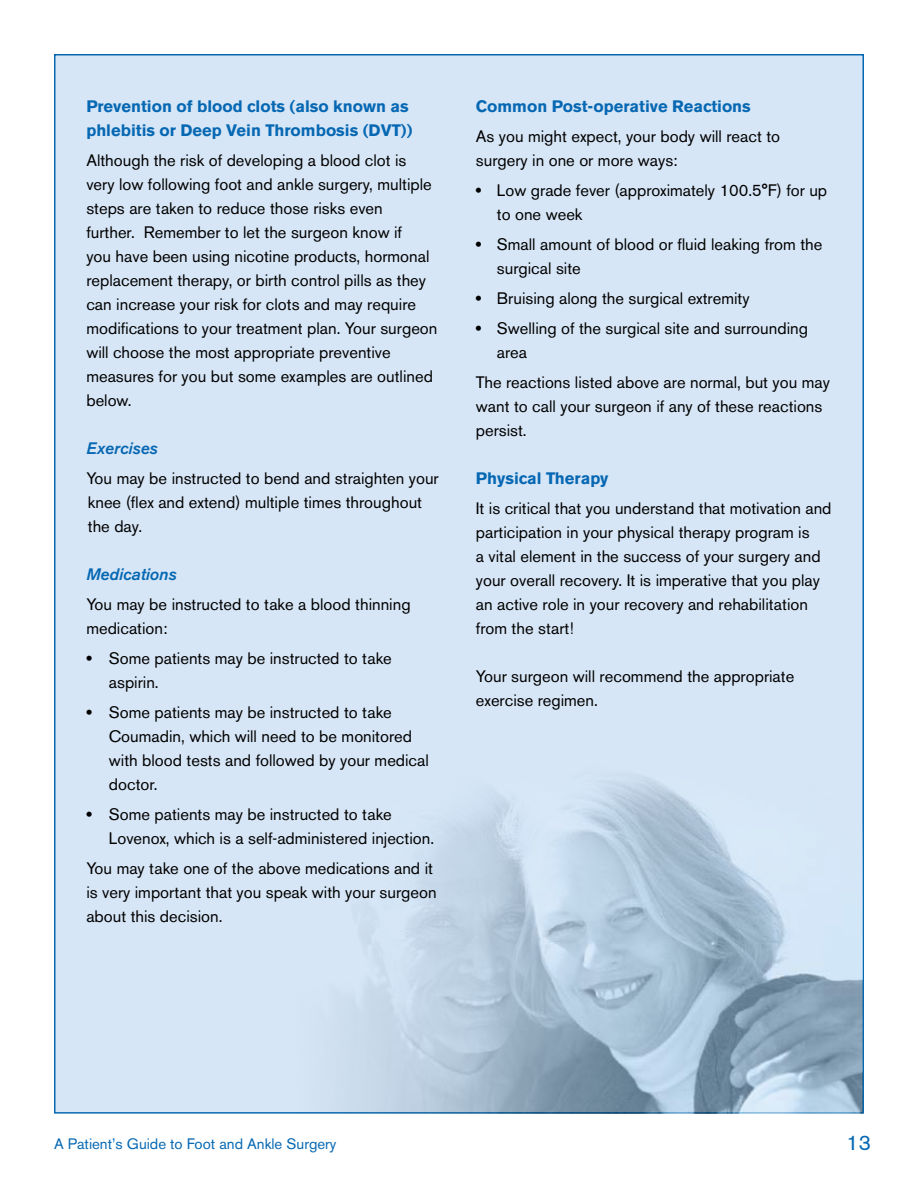
<style>
.page{position:relative;width:918px;height:1188px;background:#fff}
.page>*{position:absolute;margin:0;border:0;box-sizing:border-box;transform-origin:0 0}
.t1{font:21px "Akzidenz Grotesk BE";color:#0668b3}
.t2{font:16.5px/24px "Akzidenz Grotesk BE";color:#000}
.t3{font:700 16.5px/24px "Akzidenz Grotesk BE";color:#0668b3}
.t4{font:italic 500 16.5px "Akzidenz Grotesk BE";color:#0668b3}
.t5{font:15px "Akzidenz Grotesk BE";color:#0668b3}
.s1{font-weight:700}
</style>
<div class="page">
<div style="left:54px;top:54px;width:810px;height:1060px;background:#d7e6f6;border:2px solid #0668b3"></div>
<img style="left:272px;top:720px;width:591px;height:393px">
<p class="t3" style="left:86px;top:94px;width:328px">Prevention of blood clots (also known as phlebitis or Deep Vein Thrombosis (DVT))</p>
<p class="t2" style="left:86px;top:148px;width:353px">Although the risk of developing a blood clot is very low following foot and ankle surgery, multiple steps are taken to reduce those risks even<br>further. Remember to let the surgeon know if<br>you have been using nicotine products, hormonal replacement therapy, or birth control pills as they can increase your risk for clots and may require modifications to your treatment plan. Your surgeon will choose the most appropriate preventive measures for you but some examples are outlined below.</p>
<p class="t4" style="left:86px;top:438px;width:73px">Exercises</p>
<p class="t2" style="left:86px;top:466px;width:354px">You may be instructed to bend and straighten your knee (flex and extend) multiple times throughout the day.</p>
<p class="t4" style="left:86px;top:564px;width:92px">Medications</p>
<p class="t2" style="left:86px;top:592px;width:326px">You may be instructed to take a blood thinning medication:</p>
<p class="t2" style="left:109px;top:646px;width:284px;text-indent:-23px"><span class="s1">•</span> Some patients may be instructed to take aspirin.</p>
<p class="t2" style="left:109px;top:700px;width:322px;text-indent:-23px"><span class="s1">•</span> Some patients may be instructed to take Coumadin, which will need to be monitored with blood tests and followed by your medical doctor.</p>
<p class="t2" style="left:109px;top:802px;width:327px;text-indent:-23px"><span class="s1">•</span> Some patients may be instructed to take<br>Lovenox, which is a self-administered injection.</p>
<p class="t2" style="left:86px;top:856px;width:352px">You may take one of the above medications and it is very important that you speak with your surgeon about this decision.</p>
<p class="t3" style="left:476px;top:94px;width:277px">Common Post-operative Reactions</p>
<p class="t2" style="left:476px;top:124px;width:306px">As you might expect, your body will react to surgery in one or more ways:</p>
<p class="t2" style="left:497px;top:178px;width:332px;text-indent:-21px"><span class="s1">•</span> Low grade fever (approximately 100.5°F) for up to one week</p>
<p class="t2" style="left:497px;top:232px;width:327px;text-indent:-21px"><span class="s1">•</span> Small amount of blood or fluid leaking from the surgical site</p>
<p class="t2" style="left:476px;top:286px;width:275px"><span class="s1">•</span> Bruising along the surgical extremity</p>
<p class="t2" style="left:497px;top:316px;width:313px;text-indent:-21px"><span class="s1">•</span> Swelling of the surgical site and surrounding area</p>
<p class="t2" style="left:476px;top:370px;width:356px">The reactions listed above are normal, but you may want to call your surgeon if any of these reactions persist.</p>
<p class="t3" style="left:476px;top:466px;width:134px">Physical Therapy</p>
<p class="t2" style="left:476px;top:496px;width:357px">It is critical that you understand that motivation and participation in your physical therapy program is<br>a vital element in the success of your surgery and your overall recovery. It is imperative that you play an active role in your recovery and rehabilitation from the start!</p>
<p class="t2" style="left:476px;top:664px;width:320px">Your surgeon will recommend the appropriate exercise regimen.</p>
<p class="t5" style="left:54px;top:1135px;width:284px">A Patient’s Guide to Foot and Ankle Surgery</p>
<p class="t1" style="left:847px;top:1130px;width:26px">13</p>
</div>
